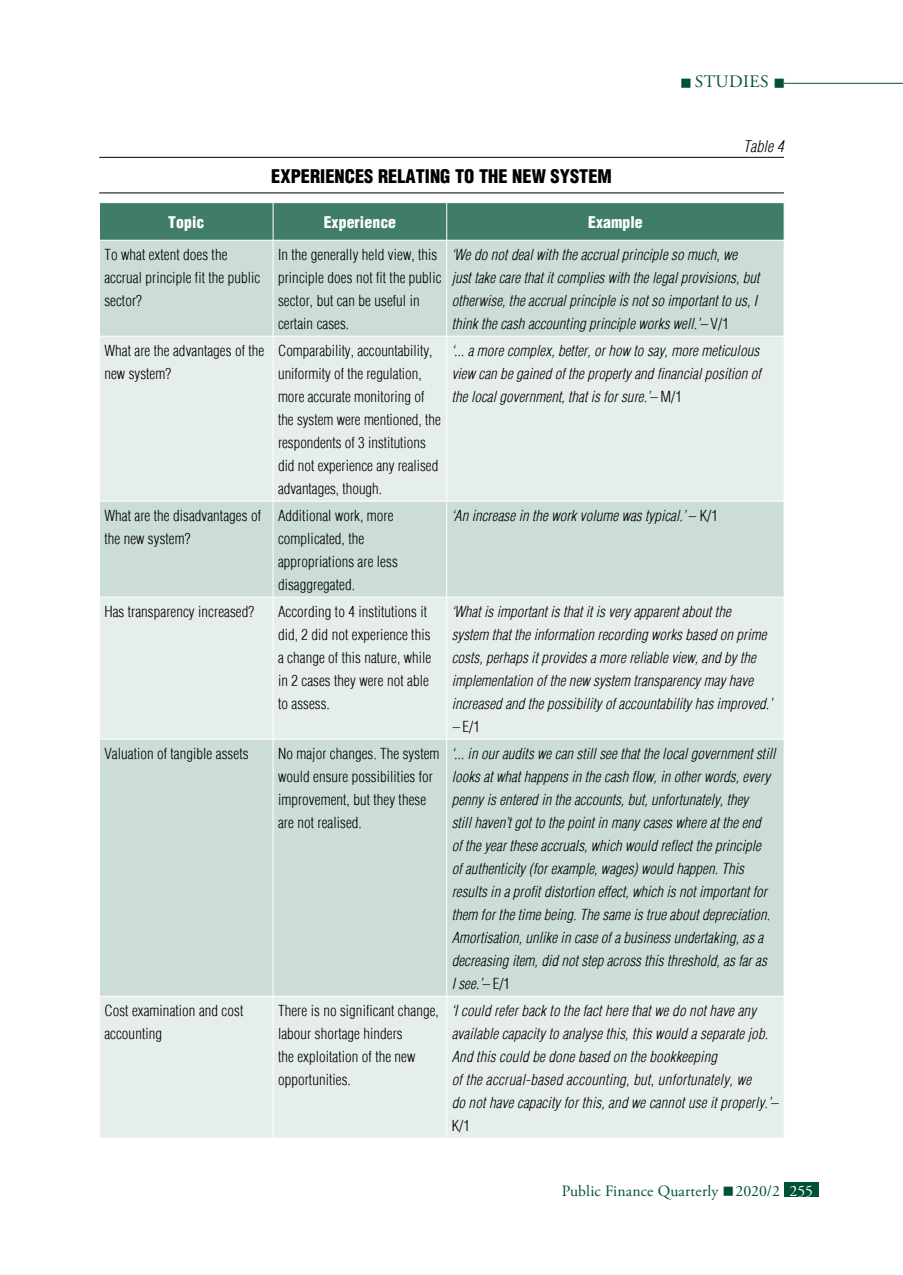
<style>
.page{position:relative;width:903px;height:1275px;background:#fff}
.page>*{position:absolute;margin:0;border:0;box-sizing:border-box;transform-origin:0 0}
.t1{font:900 condensed 18.38px "H Helvetica";color:#000}
.t2{font:17.5px "Adobe Garamond Pro";letter-spacing:.19em;color:#005138}
.t3{font:15.75px "Adobe Garamond Pro";color:#005138}
.t4{font:900 condensed 15.75px "H Helvetica";letter-spacing:.005em;color:#fff}
.t5{font:italic 300 condensed 15.75px "H Helvetica";letter-spacing:.005em;color:#000}
.t6{font:italic 300 condensed 14.88px/22.9px "H Helvetica";letter-spacing:.005em;color:#000}
.t7{font:300 condensed 14.88px/22.9px "H Helvetica";letter-spacing:.005em;color:#000}
.s1{font-style:normal}
.s2{font-style:italic}
.s3{color:#fff}
</style>
<div class="page">
<hr style="left:784px;top:83px;width:119px;height:1px;background:#005138">
<div style="left:784px;top:1182px;width:35px;height:15px;background:#005138"></div>
<hr style="left:99px;top:157px;width:685px;height:1px;background:#000">
<hr style="left:99px;top:192px;width:685px;height:1px;background:#000">
<div style="left:100px;top:203px;width:684px;height:37px;background:#407c6a"></div>
<div style="left:100px;top:241px;width:684px;height:95px;background:#ccdcd7"></div>
<svg style="left:100px;top:337px;width:684px;height:801px;background:#dae6e2"></svg>
<hr style="left:273px;top:203px;width:1px;height:37px;background:#fff">
<hr style="left:446px;top:203px;width:1px;height:37px;background:#fff">
<hr style="left:273px;top:240px;width:1px;height:96px;background:#fff">
<hr style="left:446px;top:240px;width:1px;height:96px;background:#fff">
<hr style="left:273px;top:336px;width:1px;height:165px;background:#fff">
<hr style="left:446px;top:336px;width:1px;height:165px;background:#fff">
<hr style="left:99px;top:501px;width:174px;height:1px;background:#fff">
<hr style="left:273px;top:501px;width:174px;height:1px;background:#fff">
<hr style="left:273px;top:501px;width:1px;height:96px;background:#fff">
<hr style="left:447px;top:501px;width:337px;height:1px;background:#fff">
<hr style="left:446px;top:501px;width:1px;height:96px;background:#fff">
<hr style="left:99px;top:597px;width:174px;height:1px;background:#fff">
<hr style="left:273px;top:597px;width:174px;height:1px;background:#fff">
<hr style="left:273px;top:597px;width:1px;height:142px;background:#fff">
<hr style="left:447px;top:597px;width:337px;height:1px;background:#fff">
<hr style="left:446px;top:597px;width:1px;height:142px;background:#fff">
<hr style="left:99px;top:739px;width:174px;height:1px;background:#fff">
<hr style="left:273px;top:739px;width:174px;height:1px;background:#fff">
<hr style="left:273px;top:739px;width:1px;height:257px;background:#fff">
<hr style="left:447px;top:739px;width:337px;height:1px;background:#fff">
<hr style="left:446px;top:739px;width:1px;height:257px;background:#fff">
<hr style="left:99px;top:996px;width:174px;height:1px;background:#fff">
<hr style="left:273px;top:996px;width:174px;height:1px;background:#fff">
<hr style="left:273px;top:996px;width:1px;height:142px;background:#fff">
<hr style="left:447px;top:996px;width:337px;height:1px;background:#fff">
<hr style="left:446px;top:996px;width:1px;height:142px;background:#fff">
<p class="t2" style="left:680px;top:71px;width:107px">■Studies ■</p>
<p class="t1" style="left:271px;top:164px;width:342px">EXPERIENCES RELATING TO THE NEW SYSTEM</p>
<p class="t5" style="left:743px;top:137px;width:42px">Table 4</p>
<p class="t4" style="left:168px;top:212px;width:38px">TOPIC</p>
<p class="t4" style="left:324px;top:212px;width:74px">EXPERIENCE</p>
<p class="t4" style="left:588px;top:212px;width:56px">EXAMPLE</p>
<p class="t7" style="left:104px;top:243px;width:157px">To what extent does the accrual principle fit the public sector?</p>
<p class="t7" style="left:278px;top:243px;width:165px">In the generally held view, this principle does not fit the public sector, but can be useful in certain cases.</p>
<p class="t6" style="left:452px;top:243px;width:309px">‘We do not deal with the accrual principle so much, we just take care that it complies with the legal provisions, but otherwise, the accrual principle is not so important to us, I think the cash accounting principle works well.’– <span class="s1">V/1</span></p>
<p class="t7" style="left:104px;top:339px;width:161px">What are the advantages of the new system?</p>
<p class="t7" style="left:278px;top:339px;width:164px">Comparability, accountability, uniformity of the regulation, more accurate monitoring of the system were mentioned, the respondents of 3 institutions did not experience any realised advantages, though.</p>
<p class="t6" style="left:452px;top:339px;width:311px;text-align:justify">‘... a more complex, better, or how to say, more meticulous view can be gained of the property and financial position of the local government, that is for sure.’– <span class="s1">M/1</span></p>
<p class="t7" style="left:104px;top:504px;width:158px">What are the disadvantages of the new system?</p>
<p class="t7" style="left:278px;top:504px;width:121px">Additional work, more complicated, the appropriations are less disaggregated.</p>
<p class="t6" style="left:452px;top:504px;width:268px">‘An increase in the work volume was typical.’ <span class="s1">– K/1</span></p>
<p class="t7" style="left:104px;top:600px;width:151px">Has transparency increased?</p>
<p class="t7" style="left:278px;top:600px;width:155px">According to 4 institutions it did, 2 did not experience this a change of this nature, while in 2 cases they were not able to assess.</p>
<p class="t6" style="left:452px;top:600px;width:321px">‘What is important is that it is very apparent about the<br>system that the information recording works based on prime costs, perhaps it provides a more reliable view, and by the implementation of the new system transparency may have increased and the possibility of accountability has improved.’</p>
<p class="t7" style="left:452px;top:715px;width:30px"><span class="s2">–</span> E/1</p>
<p class="t7" style="left:104px;top:742px;width:146px">Valuation of tangible assets</p>
<p class="t7" style="left:278px;top:742px;width:163px">No major changes. The system would ensure possibilities for improvement, but they these are not realised.</p>
<p class="t6" style="left:452px;top:742px;width:325px">‘... in our audits we can still see that the local government still looks at what happens in the cash flow, in other words, every penny is entered in the accounts, but, unfortunately, they<br>still haven’t got to the point in many cases where at the end<br>of the year these accruals, which would reflect the principle<br>of authenticity (for example, wages) would happen. This results in a profit distortion effect, which is not important for them for the time being. The same is true about depreciation.<br>Amortisation, unlike in case of a business undertaking, as a decreasing item, did not step across this threshold, as far as<br>I see.’– <span class="s1">E/1</span></p>
<p class="t7" style="left:104px;top:999px;width:140px">Cost examination and cost accounting</p>
<p class="t7" style="left:278px;top:999px;width:162px">There is no significant change, labour shortage hinders<br>the exploitation of the new opportunities.</p>
<p class="t6" style="left:452px;top:999px;width:328px">‘I could refer back to the fact here that we do not have any available capacity to analyse this, this would a separate job.<br>And this could be done based on the bookkeeping<br>of the accrual-based accounting, but, unfortunately, we<br>do not have capacity for this, and we cannot use it properly.’–</p>
<p class="t7" style="left:452px;top:1114px;width:20px">K/1</p>
<p class="t3" style="left:562px;top:1181px;width:253px">Public Finance Quarterly ■ 2020/2 <span class="s3">255</span></p>
</div>
